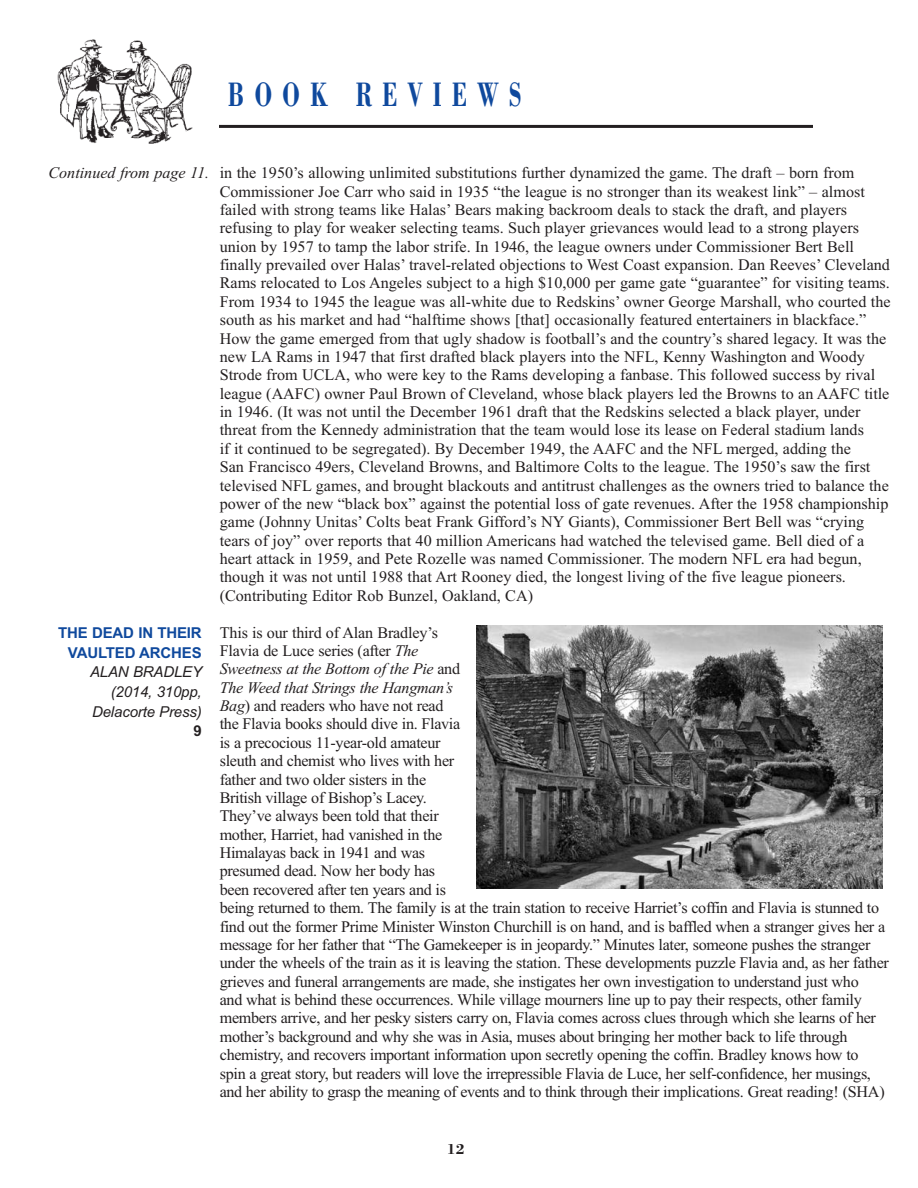
<style>
.page{position:relative;width:918px;height:1188px;background:#fff}
.page>*{position:absolute;margin:0;border:0;box-sizing:border-box;transform-origin:0 0}
.t1{font:700 36px "Bodoni BT";letter-spacing:.425em;color:#0f499d;scale:.65 1}
.t2{font:16.2px/18.3px "Times New Roman";color:#231f20}
.t3{font:16.2px/18.3px "Times New Roman";letter-spacing:-.02em;color:#231f20}
.t4{font:italic 16.2px "Times New Roman";color:#231f20}
.t5{font:italic 15px/19.6px "Arial";letter-spacing:-.01em;color:#231f20;text-align:right}
.t6{font:700 15px/19.6px "Arial";letter-spacing:-.01em;color:#0f499d;text-align:right}
.t7{font:700 15px "Bodoni BT";color:#231f20}
.t8{font:700 15px "Arial";color:#231f20}
.s1{font-style:italic}
</style>
<div class="page">
<img style="left:477px;top:626px;width:405px;height:263px">
<img style="left:57px;top:39px;width:135px;height:105px">
<hr style="left:219px;top:125px;width:594px;height:3px;background:#231f20">
<h1 class="t1" style="left:228px;top:83px;width:453px">BOOK REVIEWS</h1>
<p class="t4" style="left:48px;top:163px;width:162px">Continued from page 11.</p>
<p class="t6" style="left:58px;top:623px;width:145px">THE DEAD IN THEIR<br>VAULTED ARCHES</p>
<p class="t5" style="left:90px;top:662px;width:113px">ALAN BRADLEY (2014, 310pp,<br>Delacorte Press)</p>
<p class="t8" style="left:193px;top:722px;width:10px">9</p>
<p class="t2" style="left:220px;top:164px;width:672px">in the 1950’s allowing unlimited substitutions further dynamized the game. The draft – born from Commissioner Joe Carr who said in 1935 “the league is no stronger than its weakest link” – almost failed with strong teams like Halas’ Bears making backroom deals to stack the draft, and players refusing to play for weaker selecting teams. Such player grievances would lead to a strong players union by 1957 to tamp the labor strife. In 1946, the league owners under Commissioner Bert Bell finally prevailed over Halas’ travel-related objections to West Coast expansion. Dan Reeves’ Cleveland Rams relocated to Los Angeles subject to a high $10,000 per game gate “guarantee” for visiting teams.<br>From 1934 to 1945 the league was all-white due to Redskins’ owner George Marshall, who courted the south as his market and had “halftime shows [that] occasionally featured entertainers in blackface.” How the game emerged from that ugly shadow is football’s and the country’s shared legacy. It was the new LA Rams in 1947 that first drafted black players into the NFL, Kenny Washington and Woody Strode from UCLA, who were key to the Rams developing a fanbase. This followed success by rival league (AAFC) owner Paul Brown of Cleveland, whose black players led the Browns to an AAFC title in 1946. (It was not until the December 1961 draft that the Redskins selected a black player, under threat from the Kennedy administration that the team would lose its lease on Federal stadium lands<br>if it continued to be segregated). By December 1949, the AAFC and the NFL merged, adding the<br>San Francisco 49ers, Cleveland Browns, and Baltimore Colts to the league. The 1950’s saw the first televised NFL games, and brought blackouts and antitrust challenges as the owners tried to balance the power of the new “black box” against the potential loss of gate revenues. After the 1958 championship game (Johnny Unitas’ Colts beat Frank Gifford’s NY Giants), Commissioner Bert Bell was “crying tears of joy” over reports that 40 million Americans had watched the televised game. Bell died of a heart attack in 1959, and Pete Rozelle was named Commissioner. The modern NFL era had begun, though it was not until 1988 that Art Rooney died, the longest living of the five league pioneers. (Contributing Editor Rob Bunzel, Oakland, CA)</p>
<p class="t3" style="left:220px;top:623px;width:671px">This is our third of Alan Bradley’s<br>Flavia de Luce series (after <span class="s1">The<br>Sweetness at the Bottom of the Pie</span> and<br><span class="s1">The Weed that Strings the Hangman’s<br>Bag</span>) and readers who have not read<br>the Flavia books should dive in. Flavia<br>is a precocious 11-year-old amateur<br>sleuth and chemist who lives with her<br>father and two older sisters in the<br>British village of Bishop’s Lacey.<br>They’ve always been told that their<br>mother, Harriet, had vanished in the<br>Himalayas back in 1941 and was<br>presumed dead. Now her body has<br>been recovered after ten years and is<br>being returned to them. The family is at the train station to receive Harriet’s coffin and Flavia is stunned to find out the former Prime Minister Winston Churchill is on hand, and is baffled when a stranger gives her a message for her father that “The Gamekeeper is in jeopardy.” Minutes later, someone pushes the stranger under the wheels of the train as it is leaving the station. These developments puzzle Flavia and, as her father grieves and funeral arrangements are made, she instigates her own investigation to understand just who<br>and what is behind these occurrences. While village mourners line up to pay their respects, other family members arrive, and her pesky sisters carry on, Flavia comes across clues through which she learns of her mother’s background and why she was in Asia, muses about bringing her mother back to life through chemistry, and recovers important information upon secretly opening the coffin. Bradley knows how to<br>spin a great story, but readers will love the irrepressible Flavia de Luce, her self-confidence, her musings, and her ability to grasp the meaning of events and to think through their implications. Great reading! (SHA)</p>
<p class="t7" style="left:447px;top:1144px;width:20px">12</p>
</div>
